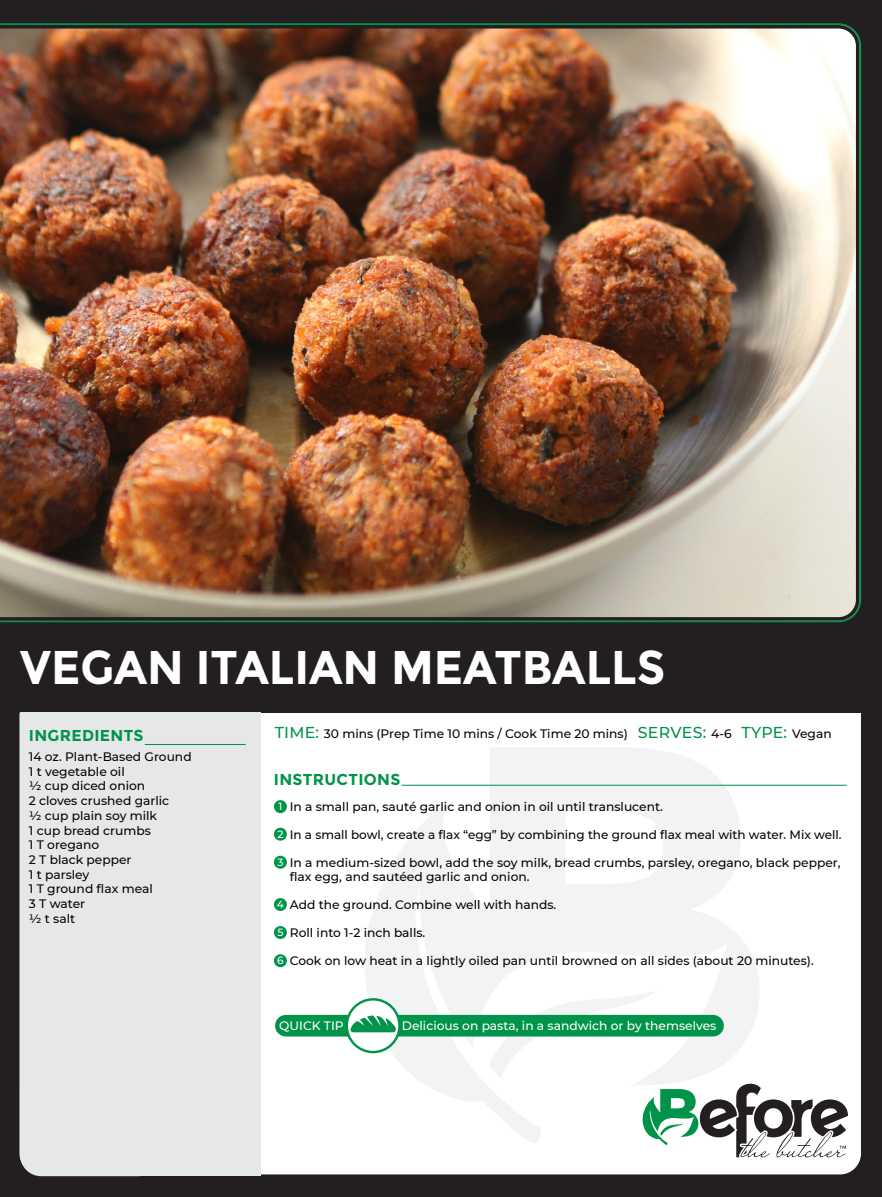
<style>
.page{position:relative;width:882px;height:1197px;background:#fff}
.page>*{position:absolute;margin:0;border:0;box-sizing:border-box;transform-origin:0 0}
.t1{font:700 47.25px "Montserrat";color:#fff;scale:.95 1}
.t2{font:700 15.75px "Montserrat";letter-spacing:.02em;color:#00934a}
.t3{font:500 12.25px/14px "Montserrat";color:#080302}
.t4{font:500 12.25px "Montserrat";color:#fff}
.t5{font:500 10.5px "Montserrat";color:#fff}
.s1{font-size:15.75px;color:#00934a}
</style>
<div class="page">
<div style="left:0;top:712px;width:882px;height:485px;background:#231f20"></div>
<div style="left:20px;top:670px;width:841px;height:504px;background:#fff;border-radius:21px"></div>
<svg style="left:355px;top:747px;width:405px;height:396px;fill:#f2f3f4"></svg>
<div style="left:0;top:0;width:882px;height:712px;background:#231f20"></div>
<img style="left:0;top:25px;width:859px;height:596px">
<div style="left:20px;top:712px;width:139px;height:464px;background:#e6e7e9;border-radius:21px"></div>
<div style="left:102px;top:712px;width:159px;height:464px;background:#e6e7e9"></div>
<div style="left:20px;top:712px;width:175px;height:372px;background:#e6e7e9"></div>
<div style="left:275px;top:1015px;width:449px;height:22px;background:#00934a;border-radius:11px"></div>
<svg style="left:347px;top:999px;width:52px;height:53px"></svg>
<div style="left:346px;top:998px;width:55px;height:55px;border:2px solid #00934a;border-radius:50%"></div>
<div style="left:274px;top:800px;width:13px;height:13px;background:#00934a;border-radius:50%"></div>
<div style="left:274px;top:828px;width:13px;height:13px;background:#00934a;border-radius:50%"></div>
<div style="left:274px;top:856px;width:13px;height:13px;background:#00934a;border-radius:50%"></div>
<div style="left:274px;top:898px;width:13px;height:13px;background:#00934a;border-radius:50%"></div>
<div style="left:274px;top:926px;width:13px;height:13px;background:#00934a;border-radius:50%"></div>
<div style="left:274px;top:954px;width:13px;height:13px;background:#00934a;border-radius:50%"></div>
<svg style="left:349px;top:1015px;width:48px;height:17px"></svg>
<hr style="left:145px;top:744px;width:101px;height:1px;background:#00934a">
<hr style="left:402px;top:785px;width:445px;height:1px;background:#00934a">
<svg style="left:641px;top:1084px;width:207px;height:73px"></svg>
<p class="t1" style="left:20px;top:640px;width:681px">VEGAN ITALIAN MEATBALLS</p>
<p class="t2" style="left:29px;top:726px;width:116px">INGREDIENTS</p>
<p class="t3" style="left:29px;top:749px;width:164px">14 oz. Plant-Based Ground</p>
<p class="t3" style="left:29px;top:764px;width:97px">1 t vegetable oil</p>
<p class="t3" style="left:29px;top:779px;width:118px">½ cup diced onion</p>
<p class="t3" style="left:29px;top:793px;width:142px">2 cloves crushed garlic</p>
<p class="t3" style="left:29px;top:808px;width:130px">½ cup plain soy milk</p>
<p class="t3" style="left:29px;top:823px;width:124px">1 cup bread crumbs</p>
<p class="t3" style="left:29px;top:837px;width:72px">1 T oregano</p>
<p class="t3" style="left:29px;top:852px;width:104px">2 T black pepper</p>
<p class="t3" style="left:29px;top:867px;width:62px">1 t parsley</p>
<p class="t3" style="left:29px;top:882px;width:125px">1 T ground flax meal</p>
<p class="t3" style="left:29px;top:896px;width:58px">3 T water</p>
<p class="t3" style="left:29px;top:911px;width:48px">½ t salt</p>
<p class="t3" style="left:275px;top:726px;width:558px"><span class="s1">TIME:</span> 30 mins (Prep Time 10 mins / Cook Time 20 mins) <span class="s1">SERVES:</span> 4-6 <span class="s1">TYPE:</span> Vegan</p>
<p class="t2" style="left:274px;top:770px;width:128px">INSTRUCTIONS</p>
<p class="t3" style="left:290px;top:799px;width:375px">In a small pan, sauté garlic and onion in oil until translucent.</p>
<p class="t3" style="left:290px;top:827px;width:553px">In a small bowl, create a flax “egg” by combining the ground flax meal with water. Mix well.</p>
<p class="t3" style="left:290px;top:855px;width:552px">In a medium-sized bowl, add the soy milk, bread crumbs, parsley, oregano, black pepper, flax egg, and sautéed garlic and onion.</p>
<p class="t3" style="left:290px;top:897px;width:268px">Add the ground. Combine well with hands.</p>
<p class="t3" style="left:290px;top:925px;width:137px">Roll into 1-2 inch balls.</p>
<p class="t3" style="left:290px;top:953px;width:526px">Cook on low heat in a lightly oiled pan until browned on all sides (about 20 minutes).</p>
<p class="t5" style="left:278px;top:799px;width:5px">1</p>
<p class="t5" style="left:277px;top:827px;width:8px">2</p>
<p class="t5" style="left:277px;top:855px;width:8px">3</p>
<p class="t5" style="left:277px;top:897px;width:9px">4</p>
<p class="t5" style="left:277px;top:925px;width:8px">5</p>
<p class="t5" style="left:277px;top:953px;width:8px">6</p>
<p class="t4" style="left:279px;top:1018px;width:66px">QUICK TIP</p>
<p class="t4" style="left:402px;top:1017px;width:316px">Delicious on pasta, in a sandwich or by themselves</p>
</div>
